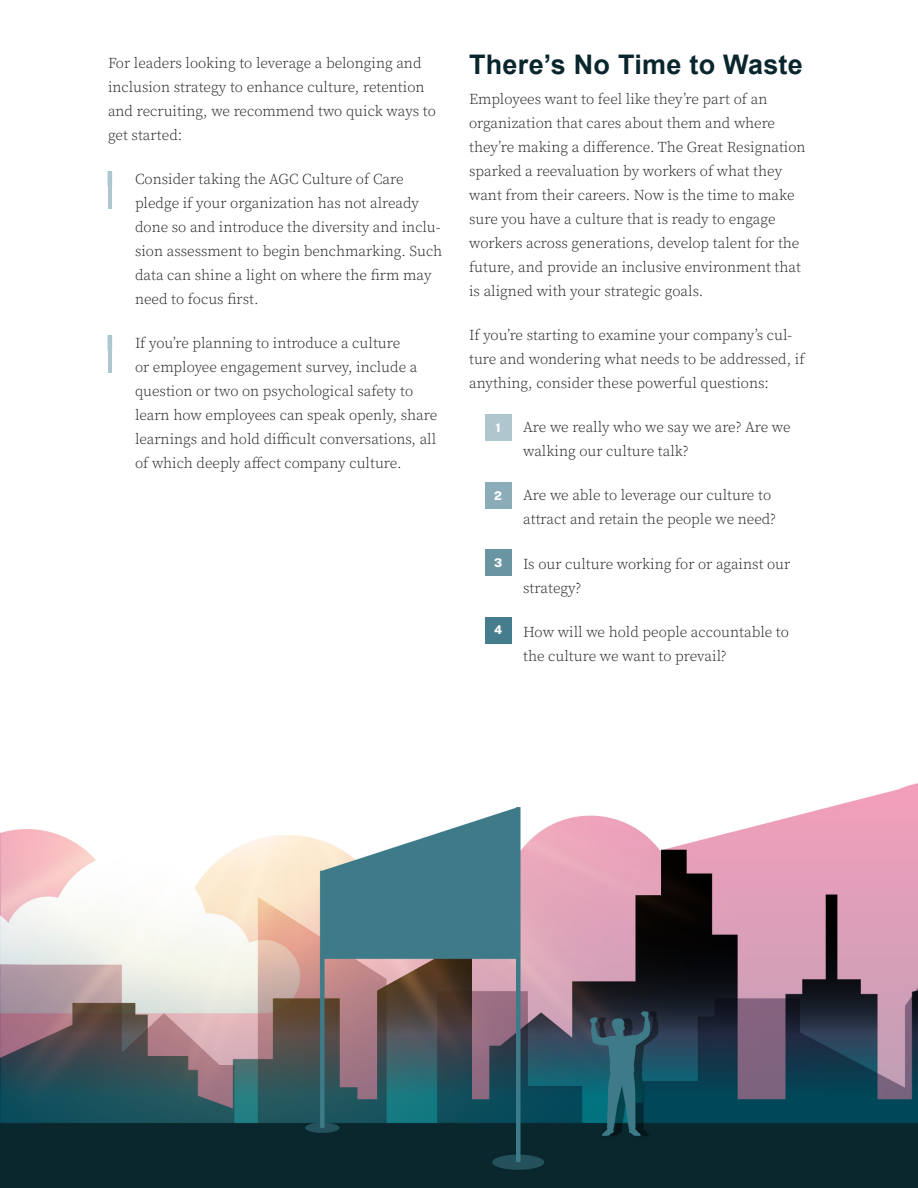
<style>
.page{position:relative;width:918px;height:1188px;background:#fff}
.page>*{position:absolute;margin:0;border:0;box-sizing:border-box;transform-origin:0 0}
.SUBTITLE{font:700 27px "Arial";letter-spacing:.01em;color:#0a262d}
.body{font:300 15px/24px "Source Serif Pro";color:#231f20}
.t1{font:800 12px "Public Sans";color:#fff}
</style>
<div class="page">
<div style="left:485px;top:617px;width:26px;height:26px;background:#467d8d"></div>
<div style="left:485px;top:549px;width:26px;height:27px;background:#6995a2"></div>
<div style="left:485px;top:482px;width:26px;height:27px;background:#8badb8"></div>
<div style="left:485px;top:415px;width:26px;height:26px;background:#aec6cd"></div>
<img style="left:0;top:783px;width:918px;height:405px">
<hr style="left:108px;top:171px;width:4px;height:37px;background:#aec6cd">
<hr style="left:108px;top:335px;width:4px;height:37px;background:#aec6cd">
<p class="body" style="left:108px;top:51px;width:329px">For leaders looking to leverage a belonging and inclusion strategy to enhance culture, retention and recruiting, we recommend two quick ways to get started:</p>
<p class="body" style="left:135px;top:167px;width:309px">Consider taking the AGC Culture of Care pledge if your organization has not already done so and introduce the diversity and inclu&shy;sion assessment to begin benchmarking. Such data can shine a light on where the firm may need to focus first.</p>
<p class="body" style="left:135px;top:331px;width:304px">If you’re planning to introduce a culture<br>or employee engagement survey, include a question or two on psychological safety to learn how employees can speak openly, share learnings and hold difficult conversations, all of which deeply affect company culture.</p>
<p class="SUBTITLE" style="left:469px;top:45px;width:335px">There’s No Time to Waste</p>
<p class="body" style="left:469px;top:87px;width:338px">Employees want to feel like they’re part of an organization that cares about them and where they’re making a difference. The Great Resignation sparked a reevaluation by workers of what they want from their careers. Now is the time to make sure you have a culture that is ready to engage workers across generations, develop talent for the future, and provide an inclusive environment that is aligned with your strategic goals.</p>
<p class="body" style="left:469px;top:323px;width:337px">If you’re starting to examine your company’s cul&shy;ture and wondering what needs to be addressed, if anything, consider these powerful questions:</p>
<p class="body" style="left:523px;top:415px;width:269px;text-indent:-27px">• Are we really who we say we are? Are we walking our culture talk?</p>
<p class="body" style="left:523px;top:484px;width:254px;text-indent:-27px">• Are we able to leverage our culture to attract and retain the people we need?</p>
<p class="body" style="left:523px;top:552px;width:269px;text-indent:-27px">• Is our culture working for or against our strategy?</p>
<p class="body" style="left:523px;top:620px;width:267px;text-indent:-27px">• How will we hold people accountable to the culture we want to prevail?</p>
<p class="t1" style="left:496px;top:419px;width:7px">1</p>
<p class="t1" style="left:494px;top:487px;width:9px">2</p>
<p class="t1" style="left:494px;top:554px;width:10px">3</p>
<p class="t1" style="left:494px;top:621px;width:10px">4</p>
</div>
